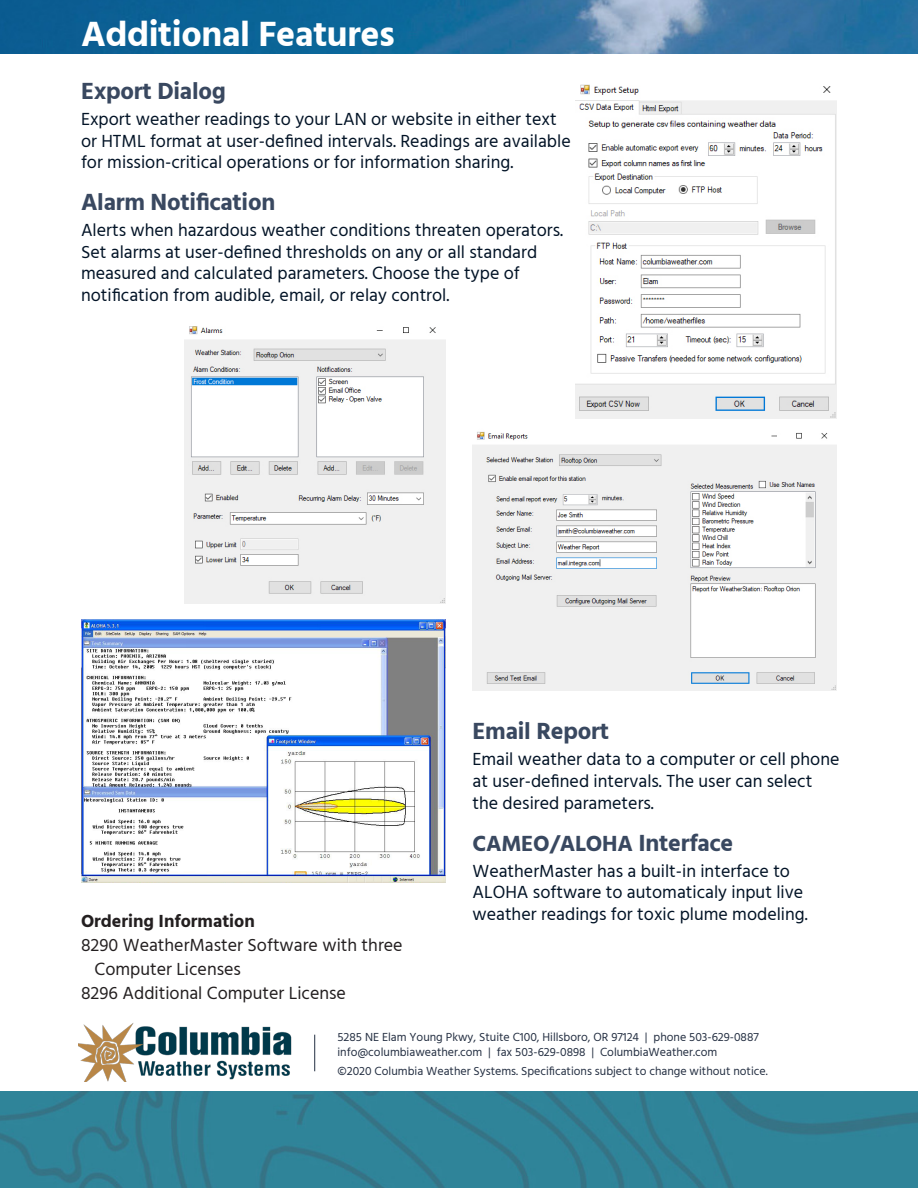
<style>
.page{position:relative;width:918px;height:1188px;background:#fff}
.page>*{position:absolute;margin:0;border:0;box-sizing:border-box;transform-origin:0 0}
.Subhead{font:700 36px "Hind";letter-spacing:-.01em;color:#fff}
.Subhead_1{font:700 24px "Hind";letter-spacing:-.01em;color:#394860}
.Subhead_1-2{font:700 22.5px "Hind";letter-spacing:-.01em;color:#394860}
.Body_text{font:18px/21.6px "Hind";color:#021326}
.Body_Bullet{font:18px/24px "Hind";color:#231f20}
.Body_Bullet-2{font:700 18px "Hind";color:#231f20}
.Body_text-2{font:12px "Hind";color:#242f42}
.s1{font-size:24px}
</style>
<div class="page">
<img style="left:0;top:0;width:918px;height:54px">
<img style="left:78px;top:1023px;width:214px;height:59px">
<hr style="left:314px;top:1035px;width:1px;height:36px;background:#242f42">
<img style="left:0;top:1092px;width:918px;height:96px">
<img style="left:472px;top:432px;width:365px;height:259px">
<img style="left:184px;top:326px;width:262px;height:278px">
<img style="left:576px;top:84px;width:261px;height:335px">
<img style="left:81px;top:620px;width:365px;height:263px">
<p class="Subhead" style="left:81px;top:13px;width:315px">Additional Features</p>
<p class="Subhead_1" style="left:81px;top:76px;width:146px">Export Dialog</p>
<p class="Body_text" style="left:81px;top:109px;width:491px">Export weather readings to your LAN or website in either text or HTML format at user-defined intervals. Readings are available for mission-critical operations or for information sharing.</p>
<p class="Subhead_1" style="left:81px;top:188px;width:196px">Alarm Notification</p>
<p class="Body_text" style="left:81px;top:221px;width:484px">Alerts when hazardous weather conditions threaten operators.<br>Set alarms at user-defined thresholds on any or all standard measured and calculated parameters. Choose the type of notification from audible, email, or relay control.</p>
<p class="Body_Bullet-2" style="left:81px;top:911px;width:175px">Ordering Information</p>
<p class="Body_Bullet" style="left:94px;top:935px;width:310px;text-indent:-14px">8290 WeatherMaster Software with three<br>Computer Licenses</p>
<p class="Body_Bullet" style="left:81px;top:983px;width:266px">8296 Additional Computer License</p>
<p class="Subhead_1" style="left:472px;top:717px;width:138px">Email Report</p>
<p class="Body_text" style="left:472px;top:750px;width:368px">Email weather data to a computer or cell phone at user-defined intervals. The user can select the desired parameters.</p>
<p class="Subhead_1-2" style="left:472px;top:830px;width:262px">CAMEO/ALOHA <span class="s1">Interface</span></p>
<p class="Body_text" style="left:472px;top:861px;width:337px">WeatherMaster has a built-in interface to<br>ALOHA software to automaticaly input live weather readings for toxic plume modeling.</p>
<p class="Body_text-2" style="left:338px;top:1029px;width:423px">5285 NE Elam Young Pkwy, Stuite C100, Hillsboro, OR 97124 | phone 503-629-0887</p>
<p class="Body_text-2" style="left:338px;top:1044px;width:381px">info@columbiaweather.com | fax 503-629-0898 | ColumbiaWeather.com</p>
<p class="Body_text-2" style="left:338px;top:1063px;width:432px">©2020 Columbia Weather Systems. Specifications subject to change without notice.</p>
</div>
